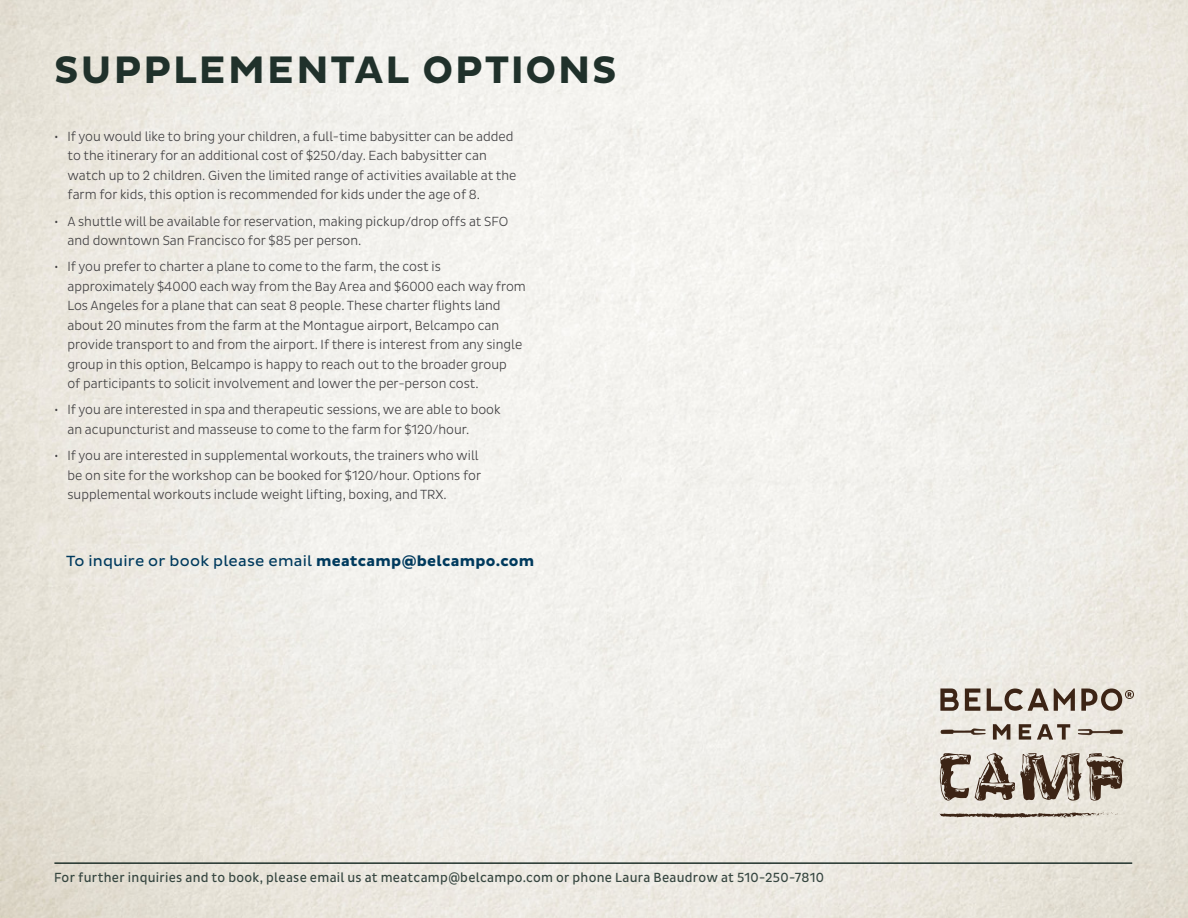
<style>
.page{position:relative;width:1188px;height:918px;background:#fff}
.page>*{position:absolute;margin:0;border:0;box-sizing:border-box;transform-origin:0 0}
.t1{font:700 39px "Pluto Sans";letter-spacing:.055em;color:#20312b}
.t2{font:15px "Pluto Sans";letter-spacing:.015em;color:#003a5d}
.t3{font:300 13.5px/19.5px "Pluto Sans Cond";color:#414042}
.t4{font:13.5px "Pluto Sans Cond";letter-spacing:.02em;color:#364640}
.s1{font-weight:700}
</style>
<div class="page">
<hr style="left:54px;top:862px;width:1078px;height:2px;background:#20312b">
<svg style="left:941px;top:729px;width:45px;height:6px"></svg>
<svg style="left:1078px;top:729px;width:45px;height:6px"></svg>
<svg style="left:940px;top:689px;width:19px;height:22px"></svg>
<svg style="left:965px;top:689px;width:15px;height:22px"></svg>
<svg style="left:987px;top:688px;width:88px;height:23px;background:#a89c92"></svg>
<svg style="left:1081px;top:689px;width:53px;height:22px"></svg>
<svg style="left:940px;top:753px;width:183px;height:48px;background:#9f9387"></svg>
<svg style="left:993px;top:724px;width:17px;height:16px"></svg>
<svg style="left:1019px;top:724px;width:12px;height:16px"></svg>
<svg style="left:1037px;top:724px;width:33px;height:16px"></svg>
<svg style="left:939px;top:812px;width:186px;height:6px"></svg>
<h1 class="t1" style="left:54px;top:48px;width:564px">SUPPLEMENTAL OPTIONS</h1>
<p class="t3" style="left:68px;top:127px;width:451px;text-indent:-14px">• If you would like to bring your children, a full-time babysitter can be added to the itinerary for an additional cost of $250/day. Each babysitter can watch up to 2 children. Given the limited range of activities available at the farm for kids, this option is recommended for kids under the age of 8.</p>
<p class="t3" style="left:68px;top:211px;width:442px;text-indent:-14px">• A shuttle will be available for reservation, making pickup/drop offs at SFO and downtown San Francisco for $85 per person.</p>
<p class="t3" style="left:68px;top:257px;width:460px;text-indent:-14px">• If you prefer to charter a plane to come to the farm, the cost is approximately $4000 each way from the Bay Area and $6000 each way from Los Angeles for a plane that can seat 8 people. These charter flights land about 20 minutes from the farm at the Montague airport, Belcampo can provide transport to and from the airport. If there is interest from any single group in this option, Belcampo is happy to reach out to the broader group<br>of participants to solicit involvement and lower the per-person cost.</p>
<p class="t3" style="left:68px;top:400px;width:435px;text-indent:-14px">• If you are interested in spa and therapeutic sessions, we are able to book an acupuncturist and masseuse to come to the farm for $120/hour.</p>
<p class="t3" style="left:68px;top:446px;width:415px;text-indent:-14px">• If you are interested in supplemental workouts, the trainers who will be on site for the workshop can be booked for $120/hour. Options for supplemental workouts include weight lifting, boxing, and TRX.</p>
<p class="t2" style="left:66px;top:553px;width:470px">To inquire or book please email <span class="s1">meatcamp@belcampo.com</span></p>
<p class="t4" style="left:54px;top:869px;width:772px">For further inquiries and to book, please email us at meatcamp@belcampo.com or phone Laura Beaudrow at 510-250-7810</p>
</div>
